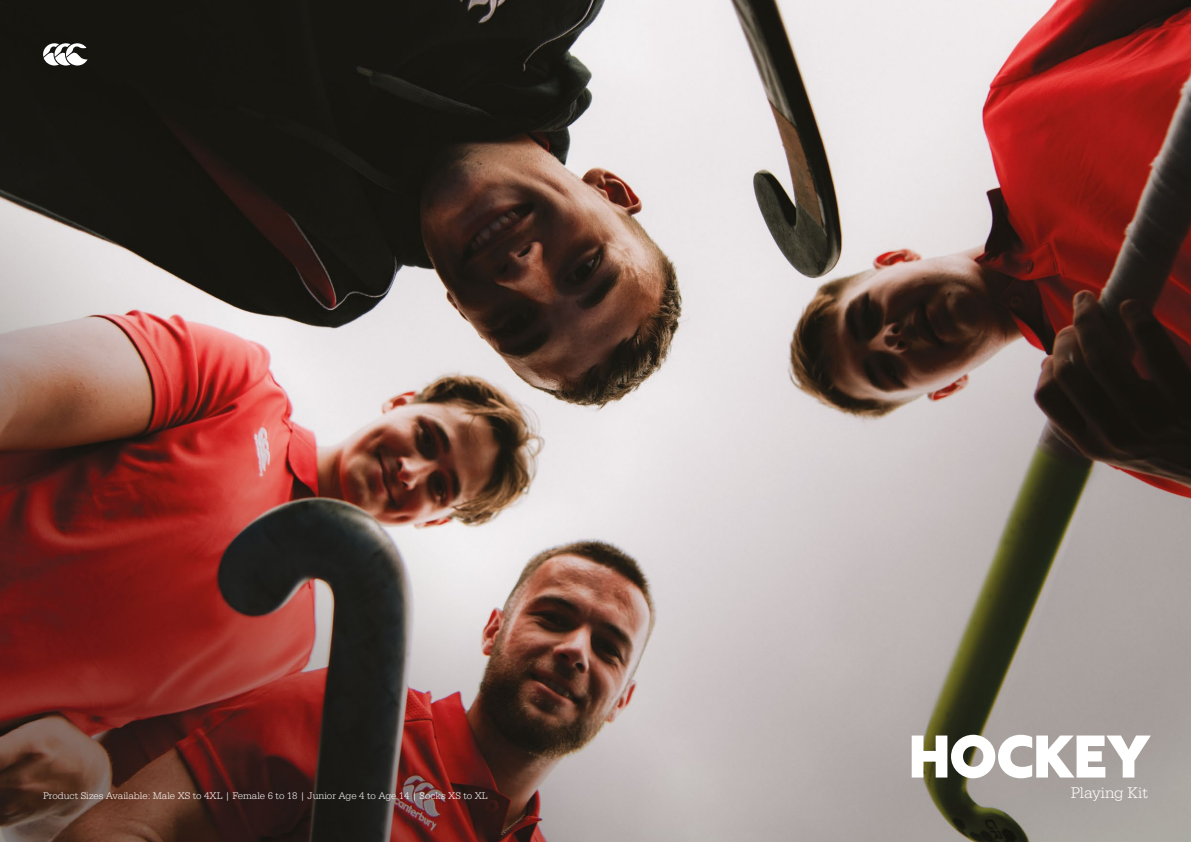
<style>
.page{position:relative;width:1191px;height:842px;background:#fff}
.page>*{position:absolute;margin:0;border:0;box-sizing:border-box;transform-origin:0 0}
.t1{font:900 60px "Rig Sans";letter-spacing:-.03em;color:#fff}
.t2{font:300 16px "Serifa";color:#fff}
.t3{font:300 10px "Serifa";color:#fff}
</style>
<div class="page">
<img style="left:0;top:0;width:1191px;height:842px">
<svg style="left:43px;top:43px;width:45px;height:23px"></svg>
<p class="t3" style="left:43px;top:790px;width:446px">Product Sizes Available: Male XS to 4XL | Female 6 to 18 | Junior Age 4 to Age 14 | Socks XS to XL</p>
<h1 class="t1" style="left:907px;top:719px;width:244px">HOCKEY</h1>
<h2 class="t2" style="left:1070px;top:784px;width:79px">Playing Kit</h2>
</div>
